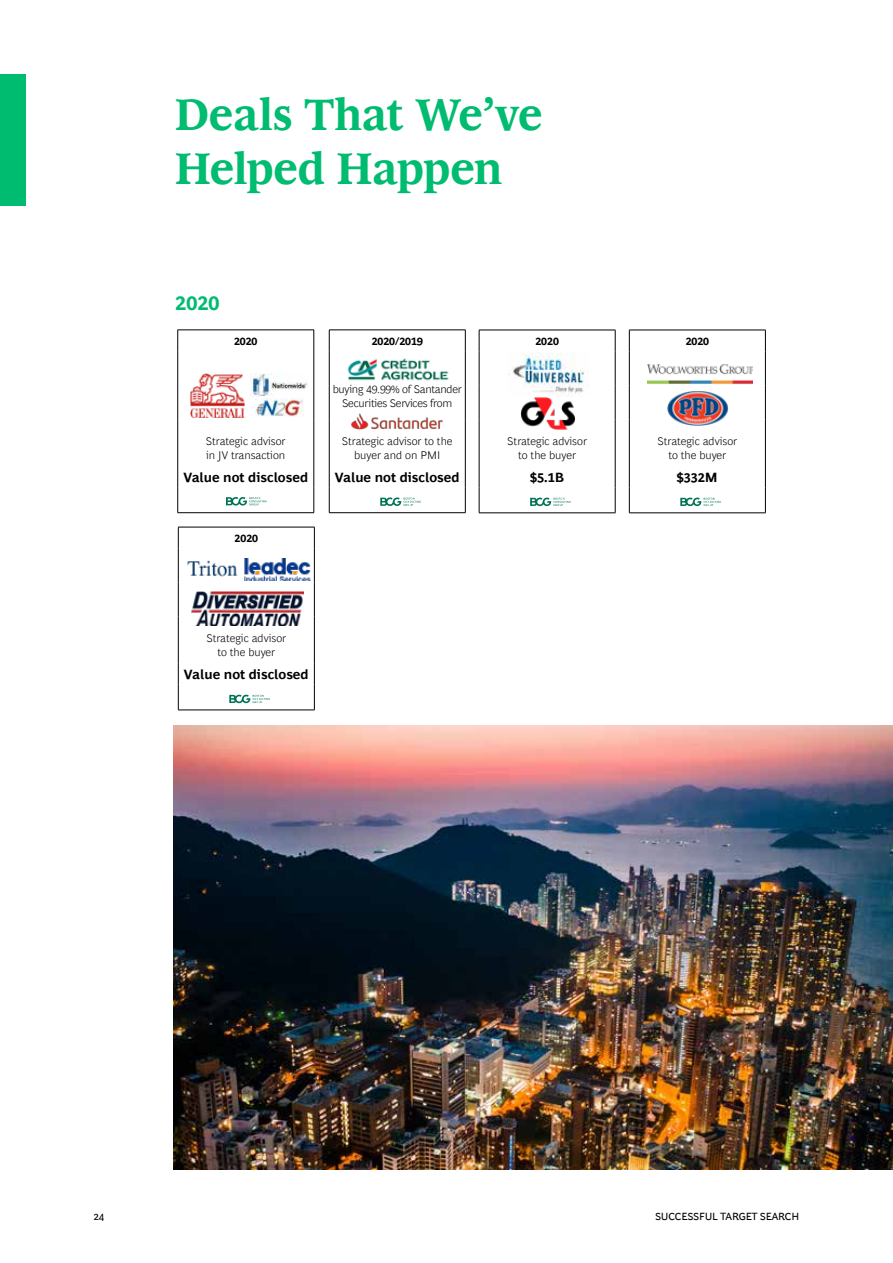
<style>
.page{position:relative;width:893px;height:1263px;background:#fff}
.page>*{position:absolute;margin:0;border:0;box-sizing:border-box;transform-origin:0 0}
.t1{font:700 45px/54px "Henderson BCG Serif";letter-spacing:-.01em;color:#00bc70}
.t2{font:700 21px "Henderson BCG Sans";color:#00bc70}
.t3{font:700 13.5px "Henderson BCG Sans";color:#000}
.t4{font:300 11.25px/13.5px "Henderson BCG Sans";color:#000;text-align:center}
.t5{font:300 11.25px/13.5px "Henderson BCG Sans";letter-spacing:-.02em;color:#000;text-align:center}
.t6{font:700 11.25px "Henderson BCG Sans";color:#000}
.t7{font:10.5px "Henderson BCG Sans";letter-spacing:-.02em;color:#000}
</style>
<div class="page">
<div style="left:0;top:74px;width:26px;height:132px;background:#00bc70"></div>
<img style="left:174px;top:725px;width:719px;height:444px">
<hr style="left:178px;top:330px;width:136px;height:1px;background:#000">
<svg style="left:177px;top:330px;width:1px;height:21px"></svg>
<svg style="left:314px;top:330px;width:1px;height:21px"></svg>
<hr style="left:177px;top:351px;width:1px;height:68px;background:#000">
<hr style="left:314px;top:351px;width:1px;height:68px;background:#000">
<hr style="left:177px;top:419px;width:1px;height:47px;background:#000">
<hr style="left:314px;top:419px;width:1px;height:47px;background:#000">
<svg style="left:177px;top:466px;width:1px;height:46px"></svg>
<svg style="left:314px;top:466px;width:1px;height:46px"></svg>
<hr style="left:178px;top:512px;width:136px;height:1px;background:#000">
<svg style="left:226px;top:497px;width:41px;height:8px"></svg>
<hr style="left:329px;top:330px;width:136px;height:1px;background:#000">
<svg style="left:329px;top:330px;width:1px;height:21px"></svg>
<svg style="left:465px;top:330px;width:1px;height:21px"></svg>
<hr style="left:329px;top:351px;width:1px;height:34px;background:#000">
<hr style="left:465px;top:351px;width:1px;height:34px;background:#000">
<hr style="left:329px;top:385px;width:1px;height:34px;background:#000">
<hr style="left:465px;top:385px;width:1px;height:34px;background:#000">
<hr style="left:329px;top:419px;width:1px;height:47px;background:#000">
<hr style="left:465px;top:419px;width:1px;height:47px;background:#000">
<svg style="left:329px;top:466px;width:1px;height:46px"></svg>
<svg style="left:465px;top:466px;width:1px;height:46px"></svg>
<hr style="left:329px;top:512px;width:136px;height:1px;background:#000">
<svg style="left:380px;top:497px;width:41px;height:9px"></svg>
<img style="left:347px;top:358px;width:102px;height:23px">
<img style="left:351px;top:413px;width:91px;height:17px">
<img style="left:190px;top:373px;width:55px;height:45px">
<img style="left:250px;top:373px;width:58px;height:23px">
<img style="left:255px;top:398px;width:49px;height:19px">
<hr style="left:479px;top:330px;width:136px;height:1px;background:#000">
<svg style="left:479px;top:330px;width:1px;height:21px"></svg>
<svg style="left:615px;top:330px;width:1px;height:21px"></svg>
<hr style="left:479px;top:351px;width:1px;height:34px;background:#000">
<hr style="left:615px;top:351px;width:1px;height:34px;background:#000">
<hr style="left:479px;top:385px;width:1px;height:34px;background:#000">
<hr style="left:615px;top:385px;width:1px;height:34px;background:#000">
<hr style="left:479px;top:419px;width:1px;height:47px;background:#000">
<hr style="left:615px;top:419px;width:1px;height:47px;background:#000">
<svg style="left:479px;top:466px;width:1px;height:47px"></svg>
<svg style="left:615px;top:466px;width:1px;height:47px"></svg>
<hr style="left:479px;top:513px;width:136px;height:1px;background:#000">
<svg style="left:530px;top:498px;width:41px;height:8px"></svg>
<hr style="left:629px;top:330px;width:137px;height:1px;background:#000">
<svg style="left:629px;top:330px;width:1px;height:21px"></svg>
<svg style="left:765px;top:330px;width:1px;height:21px"></svg>
<hr style="left:629px;top:351px;width:1px;height:34px;background:#000">
<hr style="left:765px;top:351px;width:1px;height:34px;background:#000">
<hr style="left:629px;top:385px;width:1px;height:34px;background:#000">
<hr style="left:765px;top:385px;width:1px;height:34px;background:#000">
<hr style="left:629px;top:419px;width:1px;height:47px;background:#000">
<hr style="left:765px;top:419px;width:1px;height:47px;background:#000">
<svg style="left:629px;top:466px;width:1px;height:47px"></svg>
<svg style="left:765px;top:466px;width:1px;height:47px"></svg>
<hr style="left:629px;top:513px;width:137px;height:1px;background:#000">
<svg style="left:680px;top:498px;width:41px;height:8px"></svg>
<hr style="left:178px;top:527px;width:137px;height:1px;background:#000">
<svg style="left:178px;top:527px;width:1px;height:21px"></svg>
<svg style="left:314px;top:527px;width:1px;height:21px"></svg>
<hr style="left:178px;top:548px;width:1px;height:34px;background:#000">
<hr style="left:314px;top:548px;width:1px;height:34px;background:#000">
<hr style="left:178px;top:582px;width:1px;height:34px;background:#000">
<hr style="left:314px;top:582px;width:1px;height:34px;background:#000">
<hr style="left:178px;top:616px;width:1px;height:47px;background:#000">
<hr style="left:314px;top:616px;width:1px;height:47px;background:#000">
<svg style="left:178px;top:663px;width:1px;height:47px"></svg>
<svg style="left:314px;top:663px;width:1px;height:47px"></svg>
<hr style="left:178px;top:710px;width:137px;height:1px;background:#000">
<svg style="left:229px;top:695px;width:41px;height:8px"></svg>
<img style="left:508px;top:353px;width:77px;height:41px">
<img style="left:520px;top:397px;width:55px;height:32px">
<img style="left:648px;top:364px;width:104px;height:21px">
<img style="left:667px;top:391px;width:62px;height:35px">
<img style="left:187px;top:560px;width:51px;height:17px">
<img style="left:244px;top:558px;width:67px;height:23px">
<img style="left:192px;top:591px;width:111px;height:34px">
<h1 class="t1" style="left:175px;top:83px;width:369px">Deals That We’ve<br>Helped Happen</h1>
<h2 class="t2" style="left:175px;top:287px;width:46px">2020</h2>
<p class="t6" style="left:234px;top:333px;width:25px">2020</p>
<p class="t4" style="left:206px;top:434px;width:81px;text-align:left">Strategic advisor in JV transaction</p>
<p class="t3" style="left:183px;top:467px;width:126px">Value not disclosed</p>
<p class="t6" style="left:235px;top:530px;width:25px">2020</p>
<p class="t6" style="left:372px;top:333px;width:53px">2020/2019</p>
<p class="t5" style="left:333px;top:382px;width:131px">buying 49.99% of Santander<br>Securities Services from</p>
<p class="t4" style="left:342px;top:434px;width:112px">Strategic advisor to the buyer and on PMI</p>
<p class="t3" style="left:335px;top:467px;width:126px">Value not disclosed</p>
<p class="t4" style="left:206px;top:631px;width:81px">Strategic advisor to the buyer</p>
<p class="t3" style="left:184px;top:664px;width:126px">Value not disclosed</p>
<p class="t6" style="left:535px;top:333px;width:25px">2020</p>
<p class="t4" style="left:507px;top:434px;width:81px">Strategic advisor to the buyer</p>
<p class="t3" style="left:530px;top:467px;width:36px">$5.1B</p>
<p class="t6" style="left:686px;top:333px;width:25px">2020</p>
<p class="t4" style="left:657px;top:434px;width:81px">Strategic advisor to the buyer</p>
<p class="t3" style="left:677px;top:467px;width:43px">$332M</p>
<p class="t7" style="left:94px;top:1209px;width:12px">24</p>
<p class="t7" style="left:655px;top:1209px;width:146px">SUCCESSFUL TARGET SEARCH</p>
</div>
